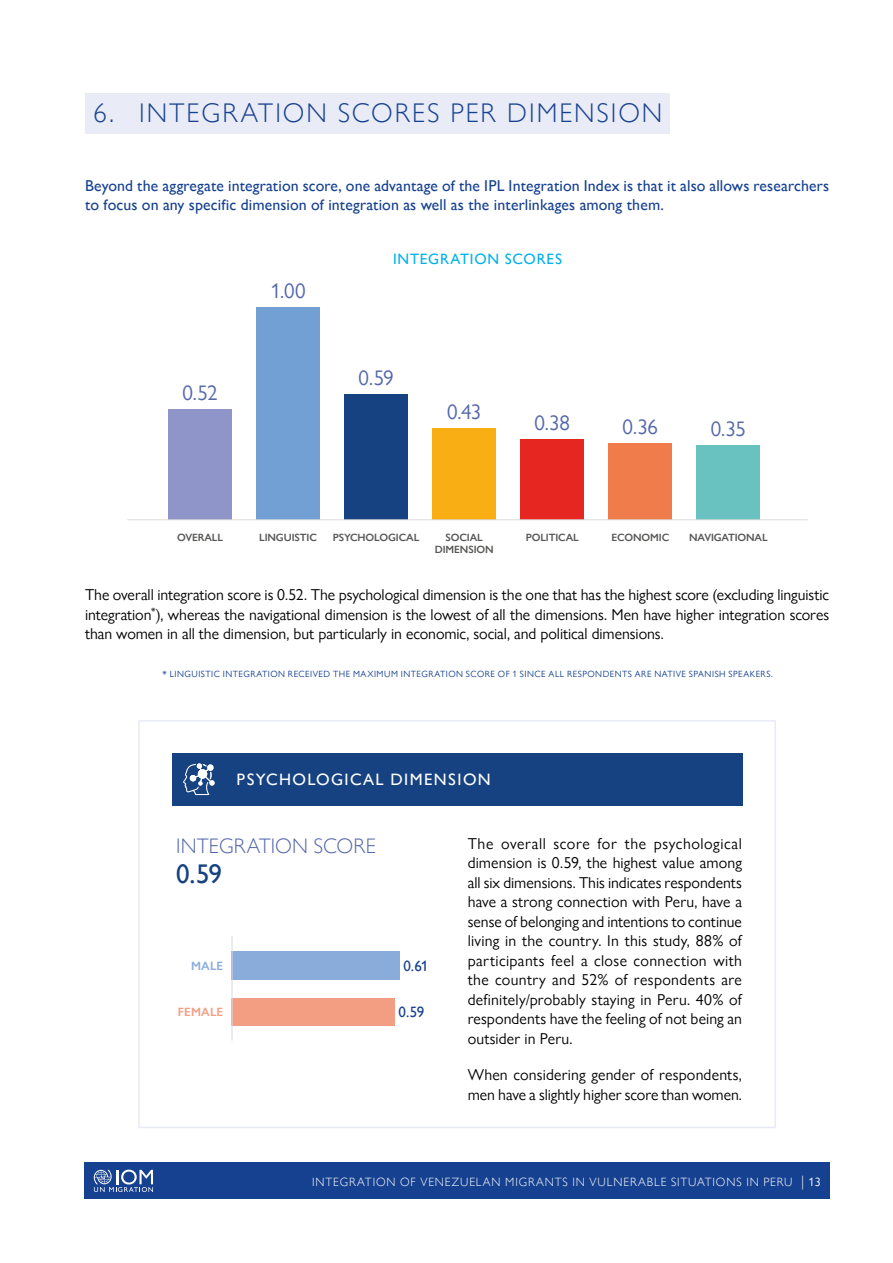
<style>
.page{position:relative;width:893px;height:1263px;background:#fff}
.page>*{position:absolute;margin:0;border:0;box-sizing:border-box;transform-origin:0 0}
.t1{font:300 27px "Gill Sans Nova";letter-spacing:.07em;color:#164190}
.t2{font:500 27px "Gill Sans Nova";color:#164282}
.t3{font:21px "Gill Sans Nova";letter-spacing:-.025em;color:#5467ab}
.t4{font:300 21px "Gill Sans Nova";letter-spacing:.005em;color:#5467ab}
.t5{font:500 16.5px "Gill Sans Nova";letter-spacing:.08em;color:#fff}
.t6{font:15.75px/19.5px "Gill Sans Nova";color:#000;text-align:justify}
.t7{font:500 15.75px/19.5px "Gill Sans Nova";letter-spacing:.005em;color:#164190}
.t8{font:500 15px "Gill Sans Nova";letter-spacing:.045em;color:#00b1eb}
.t9{font:500 15px "Gill Sans Nova";color:#164190}
.t10{font:300 12px "Gill Sans Nova";letter-spacing:.075em;color:#fff}
.t11{font:600 12px "Gill Sans Nova";letter-spacing:.015em;color:#f39e82}
.t12{font:600 12px "Gill Sans Nova";color:#89acdb}
.t13{font:600 10.5px "Gill Sans Nova";letter-spacing:-.01em;color:#575756}
.t14{font:9px "Gill Sans Nova";letter-spacing:.055em;color:#164190}
.s1{font-size:15px}
.s2{font-weight:400}
</style>
<div class="page">
<div style="left:84px;top:1162px;width:745px;height:37px;background:#164190"></div>
<svg style="left:94px;top:1169px;width:59px;height:23px"></svg>
<div style="left:432px;top:428px;width:64px;height:91px;background:#f9ae14"></div>
<div style="left:168px;top:409px;width:64px;height:110px;background:#8f95c8"></div>
<div style="left:608px;top:443px;width:64px;height:76px;background:#ef7c4a"></div>
<div style="left:344px;top:394px;width:64px;height:125px;background:#164282"></div>
<div style="left:520px;top:439px;width:64px;height:80px;background:#e52621"></div>
<div style="left:256px;top:307px;width:64px;height:212px;background:#72a0d5"></div>
<div style="left:696px;top:445px;width:64px;height:74px;background:#69c2c0"></div>
<hr style="left:127px;top:519px;width:681px;height:1px;background:#dadada">
<div style="left:172px;top:753px;width:570px;height:53px;background:#164282"></div>
<svg style="left:183px;top:763px;width:32px;height:32px"></svg>
<div style="left:138px;top:720px;width:638px;height:408px;border:2px solid #e8ebf7"></div>
<div style="left:85px;top:93px;width:584px;height:41px;background:#e9ebf6"></div>
<div style="left:232px;top:951px;width:168px;height:28px;background:#89acdb"></div>
<div style="left:232px;top:998px;width:163px;height:27px;background:#f39e82"></div>
<hr style="left:232px;top:936px;width:1px;height:105px;background:#dadada">
<h1 class="t1" style="left:94px;top:97px;width:570px">6. INTEGRATION SCORES PER DIMENSION</h1>
<p class="t7" style="left:85px;top:175px;width:746px">Beyond the aggregate integration score, one advantage of the IPL Integration Index is that it also allows researchers to focus on any specific dimension of integration as well as the interlinkages among them.</p>
<h2 class="t3" style="left:182px;top:380px;width:37px">0.52</h2>
<h2 class="t3" style="left:270px;top:278px;width:37px">1.00</h2>
<p class="t8" style="left:393px;top:250px;width:171px">INTEGRATION SCORES</p>
<h2 class="t3" style="left:359px;top:365px;width:36px">0.59</h2>
<h2 class="t3" style="left:447px;top:399px;width:36px">0.43</h2>
<h2 class="t3" style="left:534px;top:410px;width:37px">0.38</h2>
<h2 class="t3" style="left:623px;top:414px;width:37px">0.36</h2>
<h2 class="t3" style="left:711px;top:416px;width:37px">0.35</h2>
<p class="t13" style="left:177px;top:530px;width:47px">OVERALL</p>
<p class="t13" style="left:259px;top:530px;width:59px">LINGUISTIC</p>
<p class="t13" style="left:333px;top:530px;width:88px">PSYCHOLOGICAL</p>
<p class="t13" style="left:446px;top:530px;width:39px">SOCIAL</p>
<p class="t13" style="left:526px;top:530px;width:54px">POLITICAL</p>
<p class="t13" style="left:611px;top:530px;width:59px">ECONOMIC</p>
<p class="t13" style="left:689px;top:530px;width:80px">NAVIGATIONAL</p>
<p class="t13" style="left:435px;top:543px;width:60px">DIMENSION</p>
<p class="t6" style="left:85px;top:585px;width:746px">The overall integration score is 0.52. The psychological dimension is the one that has the highest score (excluding linguistic integration<sup>*</sup>), whereas the navigational dimension is the lowest of all the dimensions. Men have higher integration scores than women in all the dimension, but particularly in economic, social, and political dimensions.</p>
<p class="t14" style="left:163px;top:668px;width:612px">* LINGUISTIC INTEGRATION RECEIVED THE MAXIMUM INTEGRATION SCORE OF 1 SINCE ALL RESPONDENTS ARE NATIVE SPANISH SPEAKERS.</p>
<p class="t5" style="left:237px;top:769px;width:256px">PSYCHOLOGICAL DIMENSION</p>
<h2 class="t4" style="left:176px;top:833px;width:201px">INTEGRATION SCORE</h2>
<h1 class="t2" style="left:176px;top:857px;width:47px">0.59</h1>
<p class="t12" style="left:191px;top:958px;width:34px">MALE</p>
<p class="t9" style="left:403px;top:956px;width:26px">0.61</p>
<p class="t9" style="left:398px;top:1003px;width:27px">0.59</p>
<p class="t11" style="left:178px;top:1004px;width:47px">FEMALE</p>
<p class="t6" style="left:468px;top:833px;width:276px">The overall score for the psychological dimension is 0.59, the highest value among all six dimensions. This indicates respondents have a strong connection with Peru, have a sense of belonging and intentions to continue living in the country. In this study, 88% of participants feel a close connection with the country and 52% of respondents are definitely/probably staying in Peru. 40% of respondents have the feeling of not being an outsider in Peru.</p>
<p class="t6" style="left:468px;top:1065px;width:276px">When considering gender of respondents, men have a slightly higher score than women.</p>
<p class="t10" style="left:312px;top:1175px;width:510px">INTEGRATION OF VENEZUELAN MIGRANTS IN VULNERABLE SITUATIONS IN PERU <span class="s1">|</span> <span class="s2">13</span></p>
</div>
